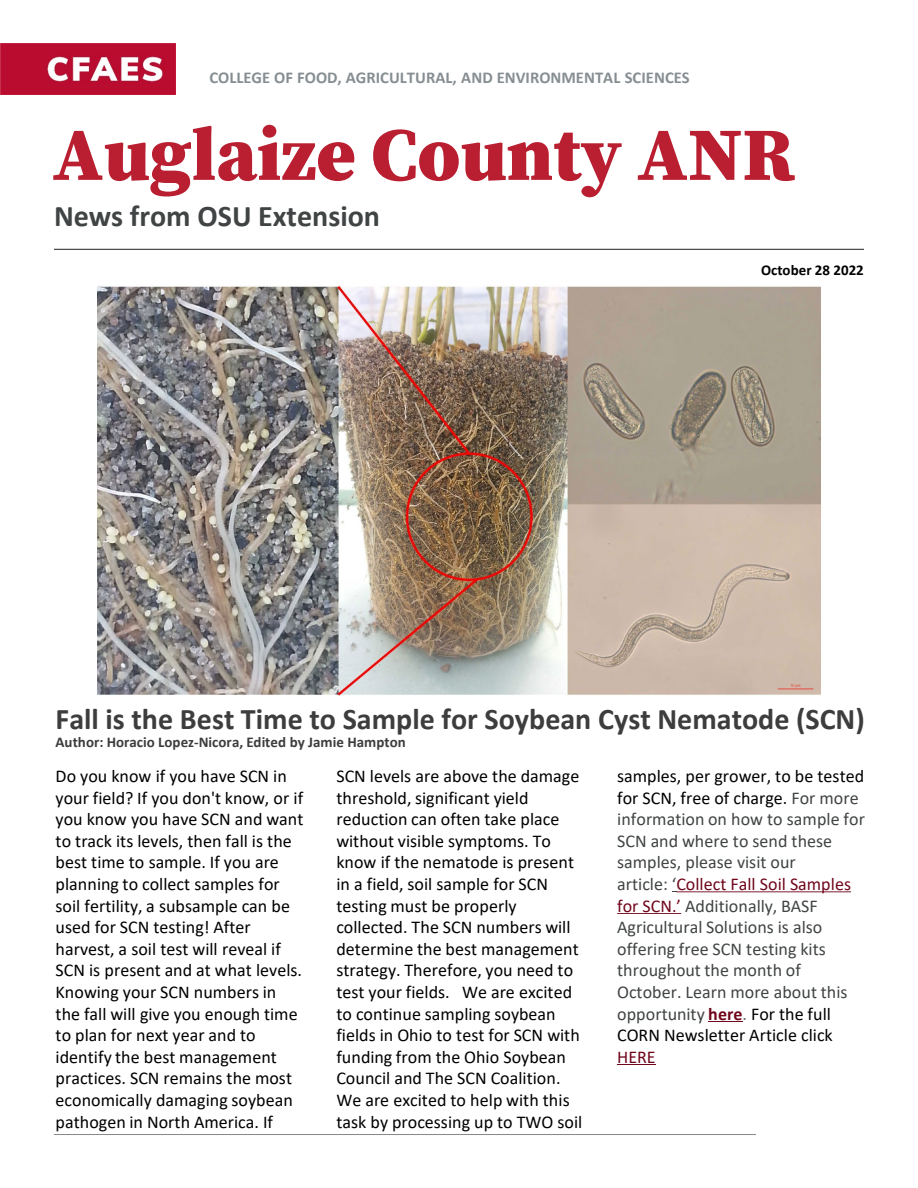
<style>
.page{position:relative;width:918px;height:1188px;background:#fff}
.page>*{position:absolute;margin:0;border:0;box-sizing:border-box;transform-origin:0 0}
.t1{font:900 75px "Buckeye Serif";color:#ba1f31}
.t2{font:700 30px "Calibri";color:#3d3d3d}
.t3{font:700 30px "Calibri";color:#414444}
.t4{font:18px/21.6px "Calibri";color:#000}
.t5{font:18px/21.6px "Calibri";color:#414444}
.t6{font:700 16.5px "Calibri";color:#868e92}
.t7{font:700 15px "Calibri";letter-spacing:.005em;color:#3d3d3d}
.t8{font:700 15px "Calibri";color:#000}
.s1{color:#000}
.s2{color:#70061b}
.s3{font-weight:700;color:#70061b}
.s4{color:#666}
</style>
<div class="page">
<svg style="left:54px;top:1134px;width:702px;height:1px"></svg>
<hr style="left:54px;top:249px;width:810px;height:1px;background:#231f20">
<img style="left:0;top:43px;width:176px;height:52px">
<svg style="left:672px;top:891px;width:179px;height:1px"></svg>
<svg style="left:617px;top:913px;width:64px;height:1px"></svg>
<hr style="left:708px;top:1021px;width:34px;height:1px;background:#70061b">
<hr style="left:617px;top:1064px;width:39px;height:1px;background:#70061b">
<img style="left:97px;top:285px;width:724px;height:411px">
<p class="t6" style="left:209px;top:65px;width:482px">COLLEGE OF FOOD, AGRICULTURAL, AND ENVIRONMENTAL SCIENCES</p>
<h2 class="t1" style="left:52px;top:102px;width:744px">Auglaize County ANR</h2>
<p class="t3" style="left:54px;top:195px;width:328px">News from OSU Extension</p>
<p class="t8" style="left:761px;top:259px;width:104px">October 28 2022</p>
<p class="t2" style="left:56px;top:698px;width:811px">Fall is the Best Time to Sample for Soybean Cyst Nematode (SCN)</p>
<p class="t7" style="left:56px;top:732px;width:352px">Author: Horacio Lopez-Nicora, Edited by Jamie Hampton</p>
<p class="t4" style="left:56px;top:765px;width:249px">Do you know if you have SCN in your field? If you don't know, or if you know you have SCN and want to track its levels, then fall is the best time to sample. If you are planning to collect samples for soil fertility, a subsample can be used for SCN testing! After harvest, a soil test will reveal if<br>SCN is present and at what levels.<br>Knowing your SCN numbers in the fall will give you enough time to plan for next year and to identify the best management practices. SCN remains the most economically damaging soybean pathogen in North America. If</p>
<p class="t4" style="left:336px;top:765px;width:248px">SCN levels are above the damage threshold, significant yield reduction can often take place without visible symptoms. To know if the nematode is present in a field, soil sample for SCN testing must be properly collected. The SCN numbers will determine the best management strategy. Therefore, you need to test your fields. We are excited to continue sampling soybean fields in Ohio to test for SCN with funding from the Ohio Soybean<br>Council and The SCN Coalition.<br>We are excited to help with this task by processing up to TWO soil</p>
<p class="t5" style="left:617px;top:765px;width:249px"><span class="s1">samples, per grower, to be tested for SCN, free of charge.</span> For more information on how to sample for<br>SCN and where to send these samples, please visit our<br>article: ‘<span class="s2">Collect Fall Soil Samples for SCN.’</span> Additionally, BASF<br>Agricultural Solutions is also offering free SCN testing kits throughout the month of<br>October. Learn more about this opportunity <span class="s3">here</span><span class="s4">.</span> <span class="s1">For the full<br>CORN Newsletter Article click<br></span><span class="s2">HERE</span></p>
</div>
